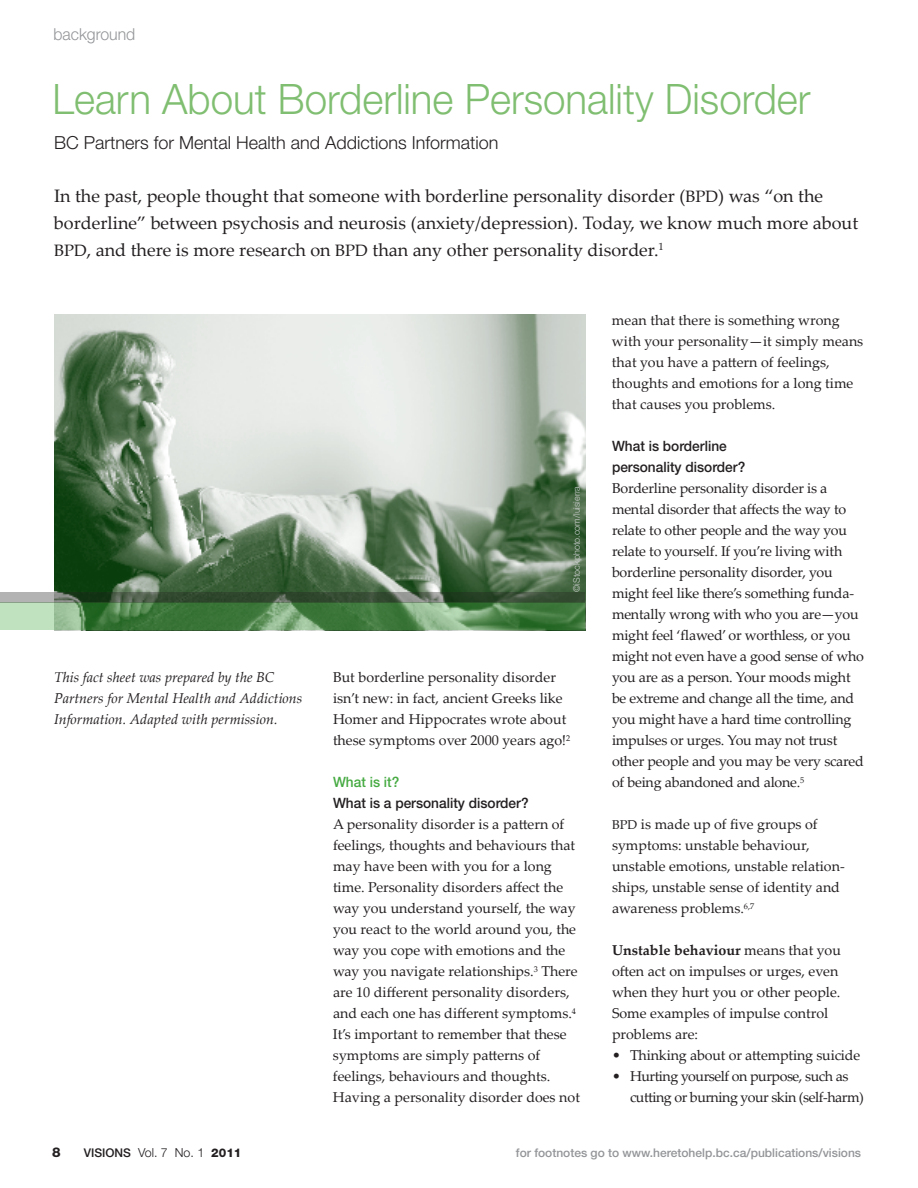
<style>
.page{position:relative;width:918px;height:1188px;background:#fff}
.page>*{position:absolute;margin:0;border:0;box-sizing:border-box;transform-origin:0 0}
.Headline{font:300 42px "Helvetica Neue LT Std";color:#80be71;scale:.96 1}
.Body_Text_-_first_pa{font:18px/27px "Palatino Linotype";color:#231f20}
.Byline{font:300 18px "Helvetica Neue LT Std";color:#231f20}
.t1{font:300 16.5px "Helvetica Neue LT Std";color:#939598;scale:.96 1}
.Body_Text{font:14.25px/21px "Palatino Linotype";letter-spacing:-.015em;color:#231f20}
.Subhead__First{font:14.25px/21px "Palatino Linotype";color:#231f20}
.Body_Text_-_no_space{font:14.25px/21px "Palatino Linotype";color:#231f20}
.Bio{font:italic 14.25px/21px "Palatino Linotype";color:#231f20}
.Body_Bullet{font:14.25px/21px "Palatino Linotype";letter-spacing:-.03em;color:#231f20}
.Subhead__First-2{font:500 14.25px/21px "Helvetica Neue LT Std";color:#231f20;scale:.96 1}
.Body_Bullet-2{font:14.25px "Palatino Linotype";letter-spacing:-.01em;color:#231f20}
.Tertiary_Subhead{font:500 14.25px "Helvetica Neue LT Std";color:#46aa42;scale:.96 1}
.t2{font:800 13.5px "Helvetica Neue LT Std";color:#231f20}
.t3{font:300 12.45px "Helvetica Neue LT Std";color:#231f20}
.t4{font:500 12px "Helvetica Neue LT Std";color:#939598}
.Photo_Credit{font:300 9px "Helvetica Neue LT Std";color:#cfd0d2}
.s1{font-size:16.5px}
.s2{font-family:"Helvetica Neue LT Std";font-weight:500}
.s3{font-size:12.75px}
.s4{font-weight:700}
.s5{font-weight:500;font-size:12px}
.s6{font-weight:800;font-size:12px}
</style>
<div class="page">
<img style="left:54px;top:315px;width:531px;height:278px">
<svg style="left:0;top:603px;width:585px;height:27px;background:#5d915b"></svg>
<svg style="left:0;top:593px;width:585px;height:10px;background:#475b45"></svg>
<p class="t1" style="left:53px;top:24px;width:87px">background</p>
<p class="Headline" style="left:52px;top:73px;width:791px">Learn About Borderline Personality Disorder</p>
<p class="Byline" style="left:54px;top:132px;width:446px">BC Partners for Mental Health and Addictions Information</p>
<p class="Body_Text_-_first_pa" style="left:54px;top:182px;width:806px">In the past, people thought that someone with borderline personality disorder (<span class="s1">BPD</span>) was “on the borderline” between psychosis and neurosis (anxiety/depression). Today, we know much more about<br><span class="s1">BPD</span>, and there is more research on <span class="s1">BPD</span> than any other personality disorder.<sup>1</sup></p>
<p class="Photo_Credit" style="left:571px;top:592px;width:107px;rotate:-90deg">©iStockphoto.com/luisierra</p>
<p class="Bio" style="left:54px;top:667px;width:250px">This fact sheet was prepared by the BC<br>Partners for Mental Health and Addictions<br>Information. Adapted with permission.</p>
<p class="Body_Text" style="left:333px;top:667px;width:239px">But borderline personality disorder isn’t new: in fact, ancient Greeks like Homer and Hippocrates wrote about these symptoms over 2000 years ago!<sup>2</sup></p>
<p class="Tertiary_Subhead" style="left:333px;top:774px;width:71px">What is it?</p>
<p class="Subhead__First" style="left:333px;top:793px;width:248px"><span class="s2">What is a personality disorder?<br></span>A personality disorder is a pattern of feelings, thoughts and behaviours that may have been with you for a long time. Personality disorders affect the way you understand yourself, the way you react to the world around you, the way you cope with emotions and the way you navigate relationships.<sup>3</sup> There are 10 different personality disorders, and each one has different symptoms.<sup>4<br></sup>It’s important to remember that these symptoms are simply patterns of feelings, behaviours and thoughts.<br>Having a personality disorder does not</p>
<p class="Subhead__First" style="left:612px;top:310px;width:253px">mean that there is something wrong with your personality—it simply means that you have a pattern of feelings, thoughts and emotions for a long time that causes you problems.</p>
<p class="Subhead__First-2" style="left:612px;top:436px;width:140px">What is borderline personality disorder?</p>
<p class="Body_Text" style="left:612px;top:478px;width:253px">Borderline personality disorder is a mental disorder that affects the way to relate to other people and the way you relate to yourself. If you’re living with borderline personality disorder, you might feel like there’s something funda&shy;mentally wrong with who you are—you might feel ‘flawed’ or worthless, or you might not even have a good sense of who you are as a person. Your moods might be extreme and change all the time, and you might have a hard time controlling impulses or urges. You may not trust other people and you may be very scared of being abandoned and alone.<sup>5</sup></p>
<p class="Body_Text" style="left:612px;top:814px;width:234px"><span class="s3">BPD</span> is made up of five groups of symptoms: unstable behaviour, unstable emotions, unstable relation&shy;ships, unstable sense of identity and awareness problems.<sup>6,7</sup></p>
<p class="Body_Text_-_no_space" style="left:612px;top:940px;width:230px"><span class="s4">Unstable behaviour</span> means that you often act on impulses or urges, even when they hurt you or other people.<br>Some examples of impulse control problems are:</p>
<p class="Body_Bullet-2" style="left:612px;top:1045px;width:250px">• Thinking about or attempting suicide</p>
<p class="Body_Bullet" style="left:630px;top:1066px;width:236px;text-indent:-18px">• Hurting yourself on purpose, such as cutting or burning your skin (self-harm)</p>
<p class="t2" style="left:52px;top:1144px;width:10px">8</p>
<p class="t3" style="left:84px;top:1145px;width:159px"><span class="s5">VISIONS</span> Vol. 7 No. 1 <span class="s6">2011</span></p>
<p class="t4" style="left:516px;top:1146px;width:347px">for footnotes go to www.heretohelp.bc.ca/publications/visions</p>
</div>
